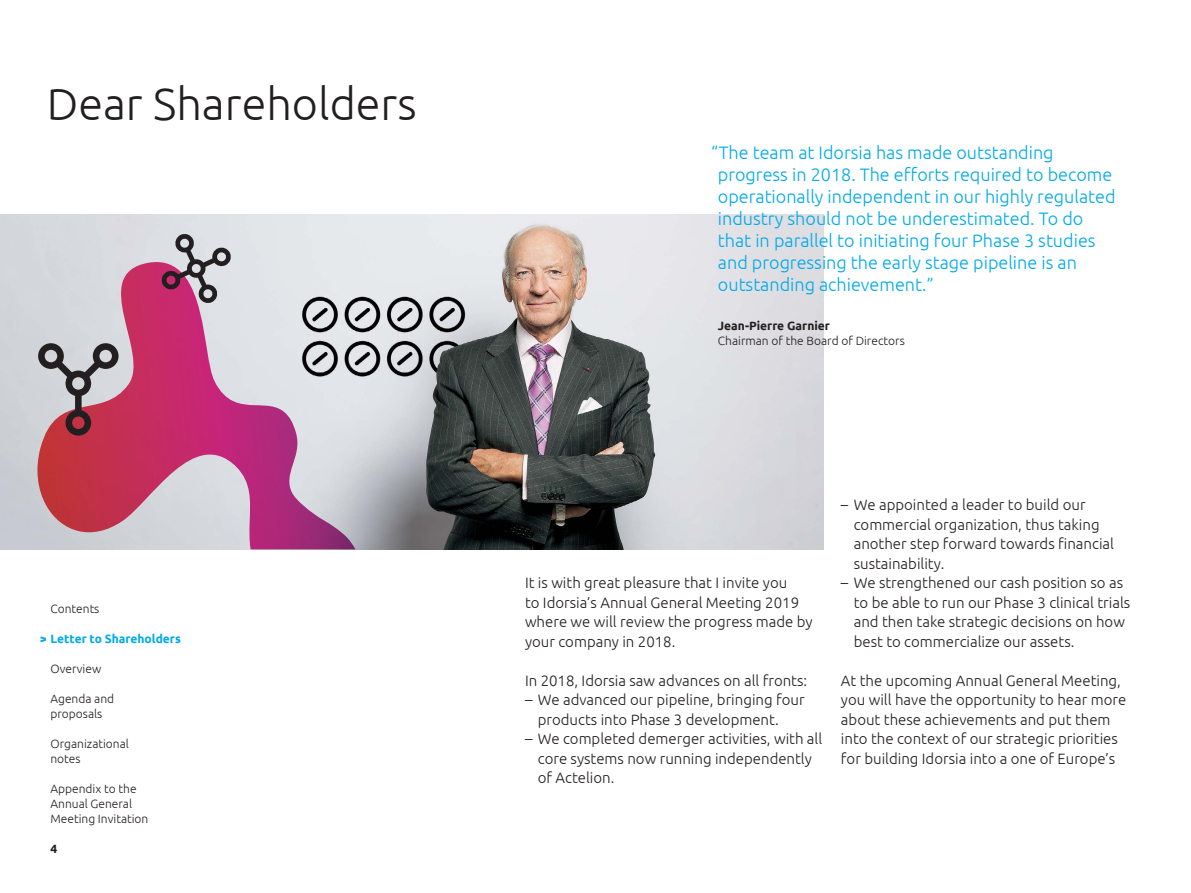
<style>
.page{position:relative;width:1191px;height:893px;background:#fff}
.page>*{position:absolute;margin:0;border:0;box-sizing:border-box;transform-origin:0 0}
.t1{font:300 45px "Ubuntu";color:#231f20}
.t2{font:300 18px/21.9px "Ubuntu";color:#00aae7}
.t3{font:300 15px/19.5px "Ubuntu";color:#231f20}
.t4{font:300 12px/15px "Ubuntu";color:#231f20}
.t5{font:700 12px "Ubuntu";color:#00aae7}
.t6{font:700 12px "Ubuntu";color:#231f20}
</style>
<div class="page">
<img style="left:0;top:215px;width:823px;height:334px">
<svg style="left:35px;top:262px;width:320px;height:287px;background:#cb8fa9"></svg>
<svg style="left:38px;top:343px;width:81px;height:93px;background:#a4868e"></svg>
<svg style="left:161px;top:234px;width:70px;height:70px;background:#ac90a0"></svg>
<h1 class="t1" style="left:47px;top:77px;width:371px">Dear Shareholders</h1>
<p class="t4" style="left:50px;top:600px;width:50px">Contents</p>
<p class="t5" style="left:40px;top:631px;width:142px">&gt; Letter to Shareholders</p>
<p class="t4" style="left:50px;top:660px;width:52px">Overview</p>
<p class="t4" style="left:50px;top:690px;width:65px">Agenda and proposals</p>
<p class="t4" style="left:50px;top:735px;width:80px">Organizational notes</p>
<p class="t4" style="left:50px;top:780px;width:99px">Appendix to the<br>Annual General<br>Meeting Invitation</p>
<p class="t6" style="left:50px;top:841px;width:8px">4</p>
<p class="t2" style="left:718px;top:142px;width:399px;text-indent:-7px">“The team at Idorsia has made outstanding progress in 2018. The efforts required to become operationally independent in our highly regulated industry should not be underestimated. To do that in parallel to initiating four Phase 3 studies and progressing the early stage pipeline is an outstanding achievement.”</p>
<p class="t6" style="left:718px;top:318px;width:113px">Jean-Pierre Garnier</p>
<p class="t4" style="left:718px;top:333px;width:188px">Chairman of the Board of Directors</p>
<p class="t3" style="left:525px;top:573px;width:289px">It is with great pleasure that I invite you<br>to Idorsia’s Annual General Meeting 2019 where we will review the progress made by your company in 2018.</p>
<p class="t3" style="left:525px;top:670px;width:284px">In 2018, Idorsia saw advances on all fronts:</p>
<p class="t3" style="left:538px;top:690px;width:268px;text-indent:-13px">– We advanced our pipeline, bringing four products into Phase 3 development.</p>
<p class="t3" style="left:538px;top:729px;width:286px;text-indent:-13px">– We completed demerger activities, with all core systems now running independently of Actelion.</p>
<p class="t3" style="left:853px;top:495px;width:262px;text-indent:-13px">– We appointed a leader to build our commercial organization, thus taking another step forward towards financial sustainability.</p>
<p class="t3" style="left:853px;top:573px;width:278px;text-indent:-13px">– We strengthened our cash position so as to be able to run our Phase 3 clinical trials and then take strategic decisions on how best to commercialize our assets.</p>
<p class="t3" style="left:841px;top:670px;width:287px">At the upcoming Annual General Meeting, you will have the opportunity to hear more about these achievements and put them into the context of our strategic priorities for building Idorsia into a one of Europe’s</p>
</div>
